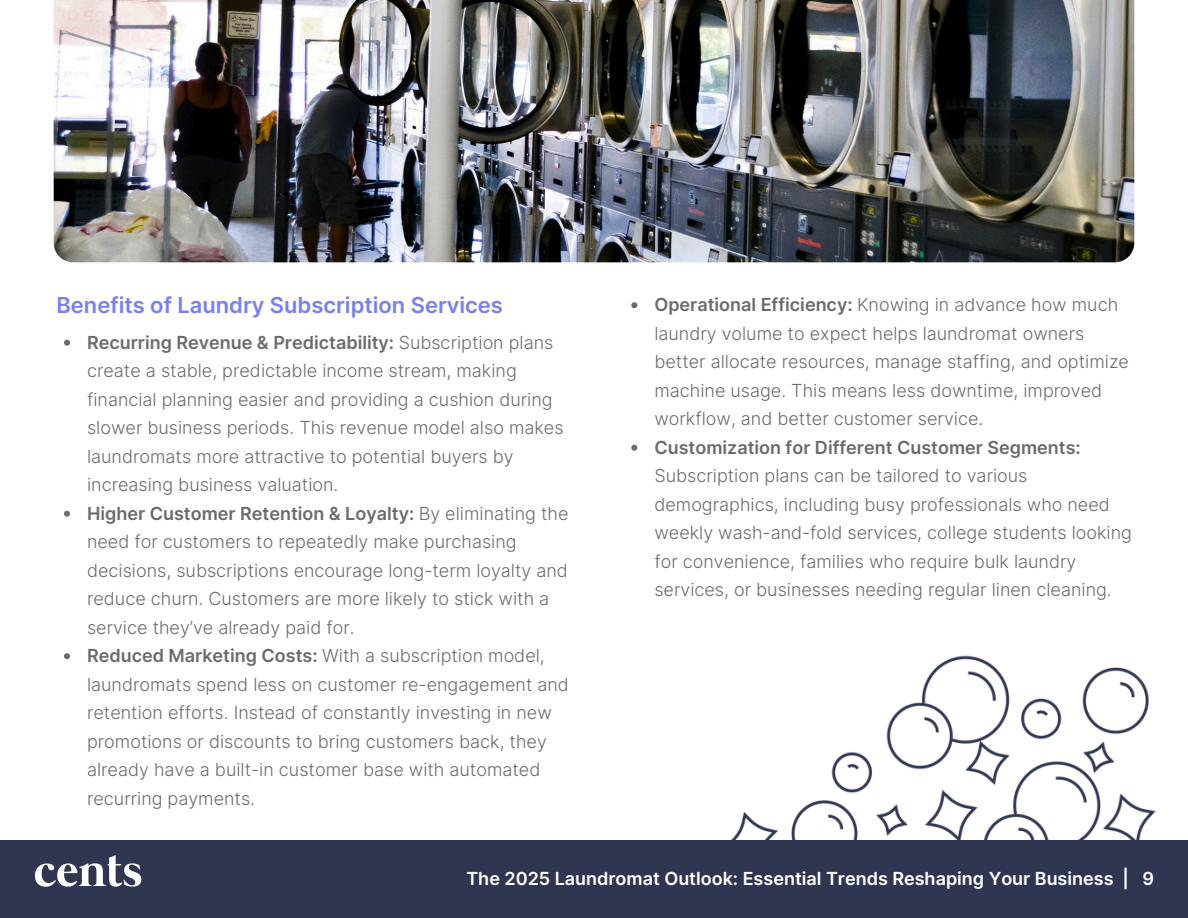
<style>
.page{position:relative;width:1188px;height:918px;background:#fff}
.page>*{position:absolute;margin:0;border:0;box-sizing:border-box;transform-origin:0 0}
.t1{font:600 22px "Inter";color:#797ef6}
.t2{font:300 18px/28.4px "Inter";color:#6b6b6b}
.t3{font:600 18px "Inter";color:#fff}
.s1{font-weight:600}
</style>
<div class="page">
<img style="left:731px;top:655px;width:425px;height:185px">
<div style="left:0;top:840px;width:1188px;height:78px;background:#303651"></div>
<svg style="left:35px;top:855px;width:106px;height:32px"></svg>
<img style="left:54px;top:0;width:1080px;height:262px">
<svg style="left:64px;top:340px;width:6px;height:6px"></svg>
<svg style="left:64px;top:511px;width:6px;height:6px"></svg>
<svg style="left:64px;top:653px;width:6px;height:6px"></svg>
<svg style="left:631px;top:302px;width:6px;height:6px"></svg>
<svg style="left:631px;top:445px;width:6px;height:6px"></svg>
<p class="t1" style="left:56px;top:292px;width:448px">Benefits of Laundry Subscription Services</p>
<p class="t2" style="left:654px;top:291px;width:476px"><span class="s1">Operational Efficiency:</span> Knowing in advance how much laundry volume to expect helps laundromat owners better allocate resources, manage staffing, and optimize machine usage. This means less downtime, improved workflow, and better customer service.</p>
<p class="t2" style="left:654px;top:433px;width:479px"><span class="s1">Customization for Different Customer Segments:<br></span>Subscription plans can be tailored to various demographics, including busy professionals who need weekly wash-and-fold services, college students looking for convenience, families who require bulk laundry services, or businesses needing regular linen cleaning.</p>
<p class="t2" style="left:87px;top:328px;width:478px"><span class="s1">Recurring Revenue &amp; Predictability:</span> Subscription plans create a stable, predictable income stream, making financial planning easier and providing a cushion during slower business periods. This revenue model also makes laundromats more attractive to potential buyers by increasing business valuation.</p>
<p class="t2" style="left:87px;top:499px;width:483px"><span class="s1">Higher Customer Retention &amp; Loyalty:</span> By eliminating the need for customers to repeatedly make purchasing decisions, subscriptions encourage long-term loyalty and reduce churn. Customers are more likely to stick with a service they’ve already paid for.</p>
<p class="t2" style="left:87px;top:641px;width:483px"><span class="s1">Reduced Marketing Costs:</span> With a subscription model, laundromats spend less on customer re-engagement and retention efforts. Instead of constantly investing in new promotions or discounts to bring customers back, they already have a built-in customer base with automated recurring payments.</p>
<p class="t3" style="left:466px;top:867px;width:689px">The 2025 Laundromat Outlook: Essential Trends Reshaping Your Business | 9</p>
</div>
